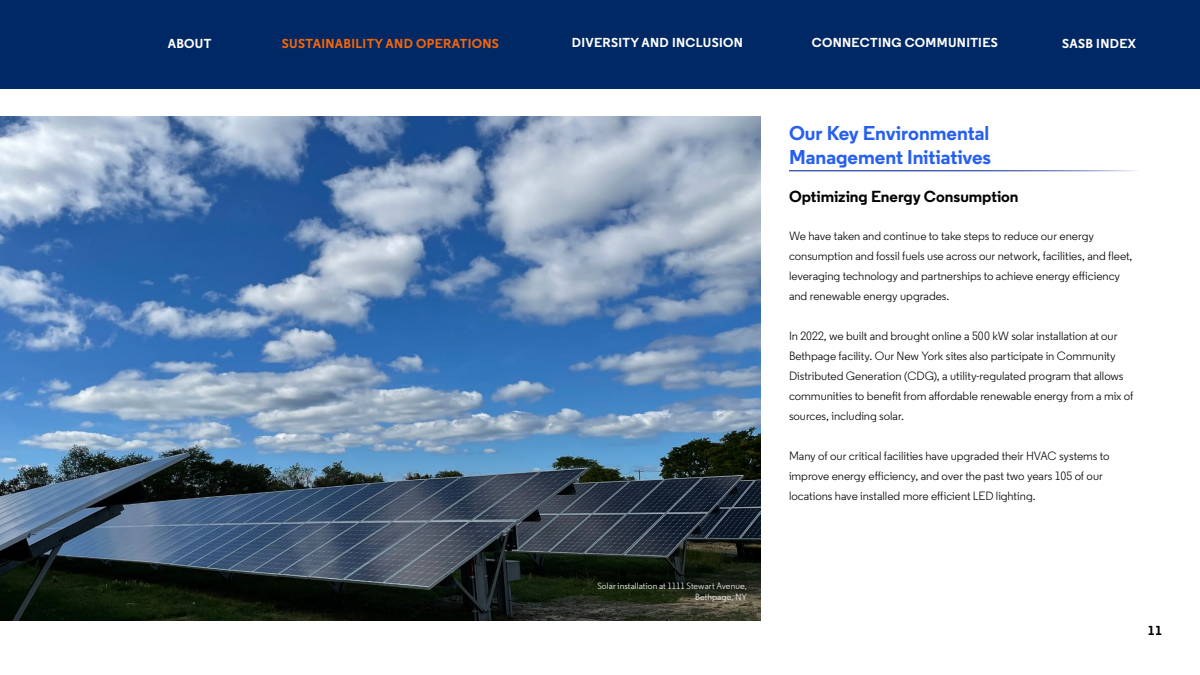
<style>
.page{position:relative;width:1200px;height:675px;background:#fff}
.page>*{position:absolute;margin:0;border:0;box-sizing:border-box;transform-origin:0 0}
.t1{font:700 20px/24px "Regular";letter-spacing:-.005em;color:#2760f0}
.t2{font:700 16px "Regular";color:#020203}
.t3{font:700 13px "Regular";letter-spacing:.025em;color:#fff}
.t4{font:700 13px "Regular";letter-spacing:.025em;color:#f66608}
.t5{font:700 13px "Regular";color:#020203}
.TEXT{font:12px/20px "Regular";letter-spacing:-.005em;color:#020203}
.FOOTNOTE_FOTO{font:9px/10.8px "Regular";letter-spacing:.01em;color:#fff;text-align:right}
</style>
<div class="page">
<div style="left:0;top:0;width:1200px;height:90px;background:#002864"></div>
<img style="left:0;top:116px;width:761px;height:505px">
<p class="t3" style="left:168px;top:35px;width:45px">ABOUT</p>
<p class="t4" style="left:282px;top:35px;width:219px">SUSTAINABILITY AND OPERATIONS</p>
<p class="t3" style="left:572px;top:34px;width:173px">DIVERSITY AND INCLUSION</p>
<p class="t3" style="left:812px;top:34px;width:188px">CONNECTING COMMUNITIES</p>
<p class="t3" style="left:1062px;top:35px;width:75px">SASB INDEX</p>
<h2 class="t1" style="left:789px;top:121px;width:204px">Our Key Environmental<br>Management Initiatives</h2>
<h3 class="t2" style="left:789px;top:186px;width:231px">Optimizing Energy Consumption</h3>
<p class="TEXT" style="left:789px;top:226px;width:345px">We have taken and continue to take steps to reduce our energy consumption and fossil fuels use across our network, facilities, and fleet, leveraging technology and partnerships to achieve energy efficiency and renewable energy upgrades.</p>
<p class="TEXT" style="left:789px;top:326px;width:346px">In 2022, we built and brought online a 500 kW solar installation at our Bethpage facility. Our New York sites also participate in Community Distributed Generation (CDG), a utility-regulated program that allows communities to benefit from affordable renewable energy from a mix of sources, including solar.</p>
<p class="TEXT" style="left:789px;top:446px;width:322px">Many of our critical facilities have upgraded their HVAC systems to improve energy efficiency, and over the past two years 105 of our locations have installed more efficient LED lighting.</p>
<p class="FOOTNOTE_FOTO" style="left:597px;top:581px;width:151px">Solar installation at 1111 Stewart Avenue,<br>Bethpage, NY</p>
<p class="t5" style="left:1148px;top:622px;width:16px">11</p>
</div>
